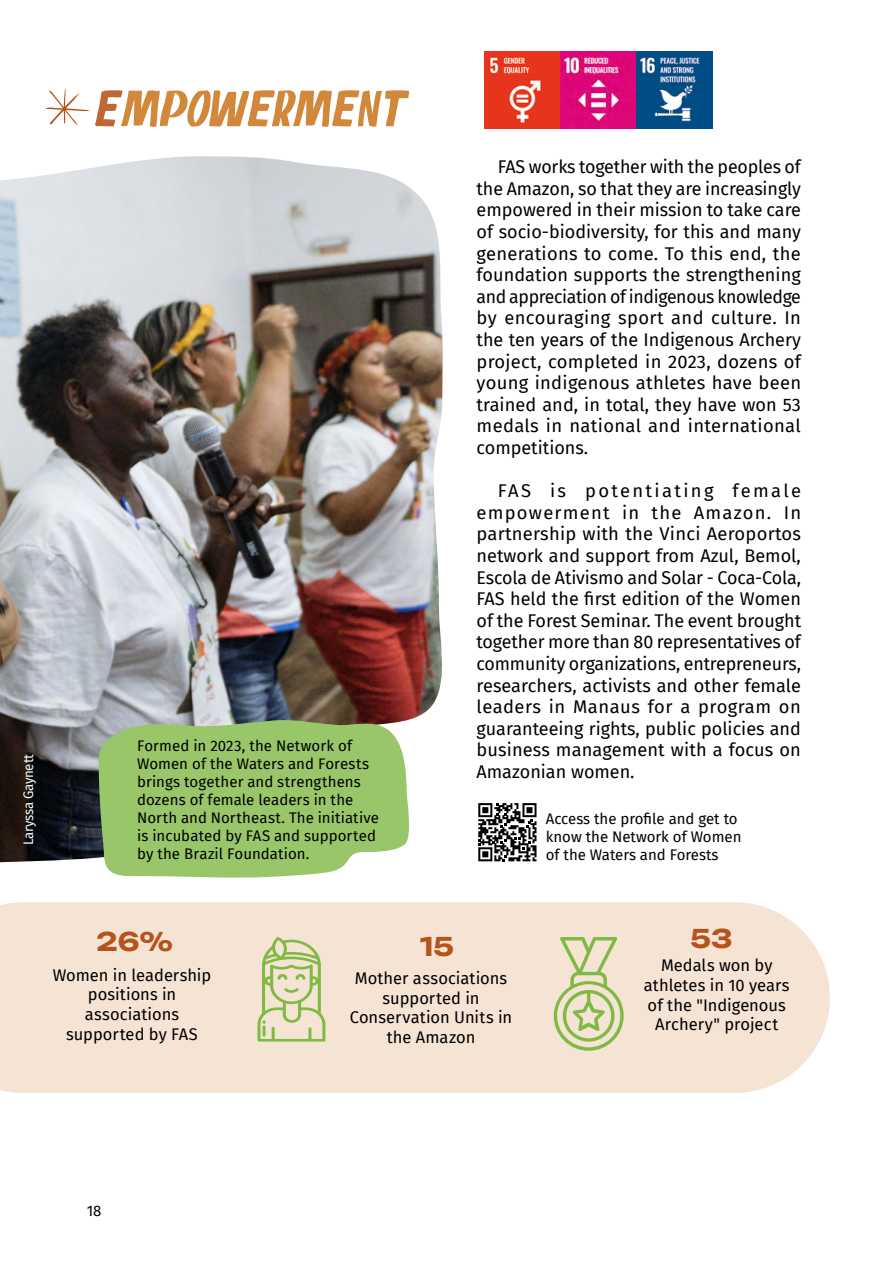
<style>
.page{position:relative;width:893px;height:1263px;background:#fff}
.page>*{position:absolute;margin:0;border:0;box-sizing:border-box;transform-origin:0 0}
.t1{font:51px "Ofertado Dia";color:#cc7821}
.t2{font:25.5px "Unbounded";color:#b5541a}
.t3{font:18px/21.6px "Fira Sans";letter-spacing:.005em;color:#000;text-align:justify}
.t4{font:16.5px/19.8px "Fira Sans";color:#000;text-align:center}
.t5{font:15px/18px "Fira Sans";color:#000}
.t6{font:13.5px "Fira Sans";letter-spacing:-.015em;color:#f9fdfe}
.s1{color:#b5541a}
</style>
<div class="page">
<div style="left:0;top:902px;width:830px;height:191px;background:#f5e4d3"></div>
<svg style="left:554px;top:937px;width:70px;height:114px;background:#d3d7a9"></svg>
<svg style="left:257px;top:937px;width:68px;height:104px;background:#d2d7a9"></svg>
<svg style="left:46px;top:88px;width:43px;height:37px"></svg>
<img style="left:0;top:156px;width:443px;height:706px">
<svg style="left:99px;top:719px;width:314px;height:159px;background:#9ec775"></svg>
<svg style="left:478px;top:803px;width:58px;height:58px"></svg>
<img style="left:485px;top:52px;width:228px;height:76px">
<h1 class="t1" style="left:95px;top:80px;width:313px"><span class="s1">E</span>MPOWERMENT</h1>
<p class="t6" style="left:18px;top:845px;width:92px;rotate:-90deg">Laryssa Gaynett</p>
<p class="t5" style="left:137px;top:736px;width:243px">Formed in 2023, the Network of<br>Women of the Waters and Forests brings together and strengthens dozens of female leaders in the<br>North and Northeast. The initiative is incubated by FAS and supported by the Brazil Foundation.</p>
<p class="t3" style="left:477px;top:156px;width:326px;text-indent:21px">FAS works together with the peoples of the Amazon, so that they are increasingly empowered in their mission to take care of socio-biodiversity, for this and many generations to come. To this end, the foundation supports the strengthening and appreciation of indigenous knowledge by encouraging sport and culture. In the ten years of the Indigenous Archery project, completed in 2023, dozens of young indigenous athletes have been trained and, in total, they have won 53 medals in national and international competitions.</p>
<p class="t3" style="left:477px;top:480px;width:326px;text-indent:21px">FAS is potentiating female empowerment in the Amazon. In partnership with the Vinci Aeroportos network and support from Azul, Bemol, Escola de Ativismo and Solar - Coca-Cola, FAS held the first edition of the Women of the Forest Seminar. The event brought together more than 80 representatives of community organizations, entrepreneurs, researchers, activists and other female leaders in Manaus for a program on guaranteeing rights, public policies and business management with a focus on Amazonian women.</p>
<p class="t5" style="left:546px;top:809px;width:197px">Access the profile and get to know the Network of Women of the Waters and Forests</p>
<h2 class="t2" style="left:97px;top:921px;width:78px">26%</h2>
<p class="t4" style="left:53px;top:964px;width:160px">Women in leadership positions in associations supported by FAS</p>
<h2 class="t2" style="left:420px;top:926px;width:35px">15</h2>
<p class="t4" style="left:350px;top:968px;width:164px">Mother associations supported in<br>Conservation Units in the Amazon</p>
<h2 class="t2" style="left:690px;top:918px;width:43px">53</h2>
<p class="t4" style="left:644px;top:955px;width:147px">Medals won by athletes in 10 years of the "Indigenous<br>Archery" project</p>
<p class="t5" style="left:87px;top:1201px;width:16px">18</p>
</div>
